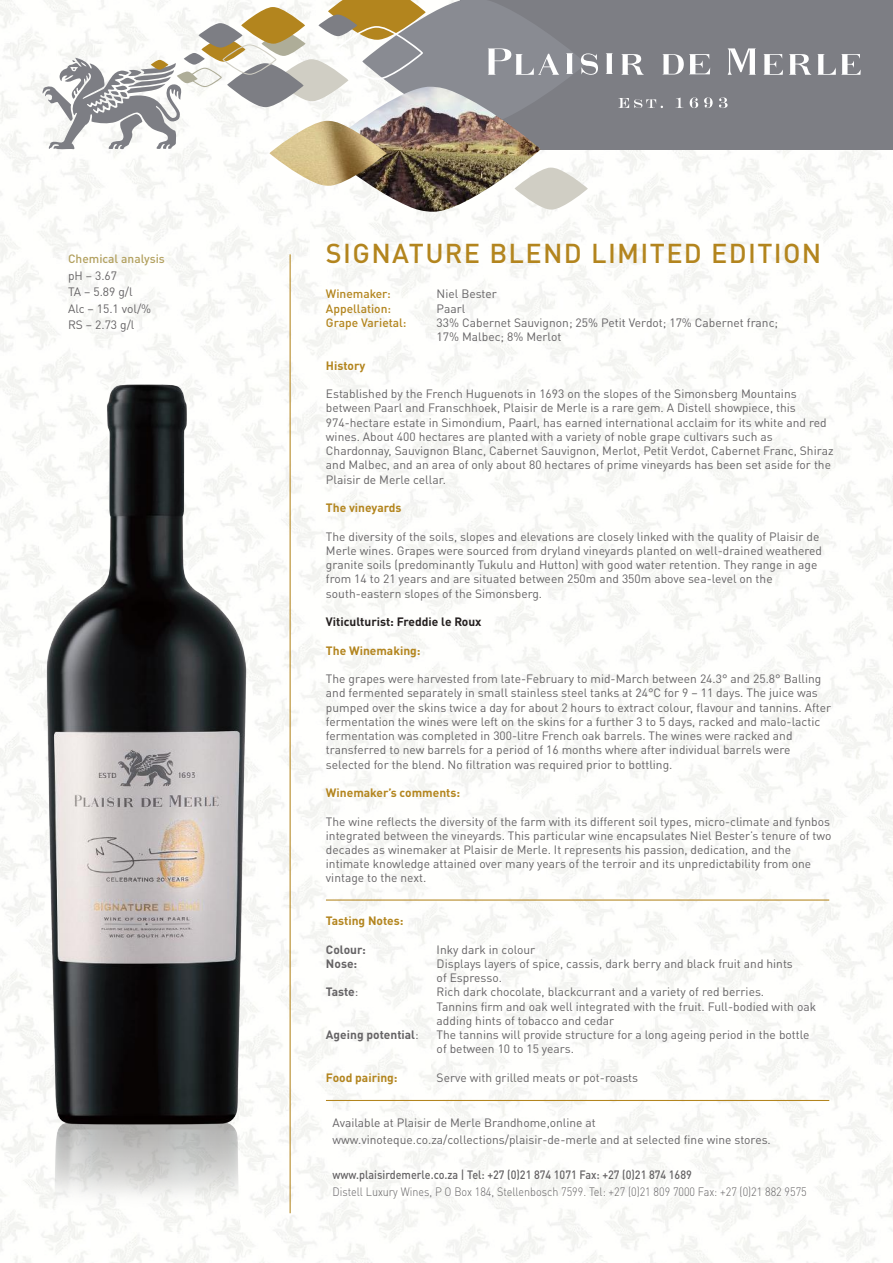
<style>
.page{position:relative;width:893px;height:1263px;background:#fff}
.page>*{position:absolute;margin:0;border:0;box-sizing:border-box;transform-origin:0 0}
.t1{font:500 27px "DIN Pro";letter-spacing:.05em;color:#b3851e}
.t2{font:12px/14.2px "DIN Pro";color:#656365}
.t3{font:300 12px "DIN Pro";color:#656365;scale:.9 1}
.t4{font:700 12px "DIN Pro";color:#b3851e}
.t5{font:500 12px "DIN Pro";color:#656365;scale:.9 1}
.t6{font:500 12px "DIN Pro";color:#b3851e}
.t7{font:700 12px "DIN Pro";color:#656365}
.t8{font:700 12px "DIN Pro";color:#241f1f}
.t9{font:500 12px "DIN Pro";color:#b2a05e}
.s1{font-weight:400}
</style>
<div class="page">
<div style="left:460px;top:0;width:433px;height:150px;background:#7d7e84"></div>
<svg style="left:540px;top:168px;width:48px;height:42px"></svg>
<hr style="left:290px;top:254px;width:1px;height:959px;background:#b3851e">
<img style="left:334px;top:150px;width:206px;height:62px">
<img style="left:269px;top:150px;width:118px;height:36px">
<img style="left:31px;top:380px;width:230px;height:875px">
<svg style="left:42px;top:0;width:819px;height:150px"></svg>
<hr style="left:326px;top:899px;width:503px;height:1px;background:#b3851e">
<hr style="left:326px;top:1100px;width:503px;height:1px;background:#b3851e">
<p class="t9" style="left:68px;top:249px;width:98px">Chemical analysis</p>
<p class="t2" style="left:68px;top:266px;width:85px;line-height:16.5px">pH – 3.67<br>TA – 5.89 g/l<br>Alc – 15.1 vol/%<br>RS – 2.73 g/l</p>
<h1 class="t1" style="left:326px;top:232px;width:497px">SIGNATURE BLEND LIMITED EDITION</h1>
<p class="t6" style="left:326px;top:284px;width:66px">Winemaker:</p>
<p class="t2" style="left:437px;top:286px;width:62px">Niel Bester</p>
<p class="t6" style="left:326px;top:299px;width:67px">Appellation:</p>
<p class="t2" style="left:437px;top:300px;width:30px">Paarl</p>
<p class="t6" style="left:326px;top:313px;width:82px">Grape Varietal:</p>
<p class="t2" style="left:437px;top:314px;width:343px">33% Cabernet Sauvignon; 25% Petit Verdot; 17% Cabernet franc;<br>17% Malbec; 8% Merlot</p>
<p class="t4" style="left:326px;top:355px;width:41px">History</p>
<p class="t2" style="left:326px;top:385px;width:509px">Established by the French Huguenots in 1693 on the slopes of the Simonsberg Mountains between Paarl and Franschhoek, Plaisir de Merle is a rare gem. A Distell showpiece, this 974-hectare estate in Simondium, Paarl, has earned international acclaim for its white and red wines. About 400 hectares are planted with a variety of noble grape cultivars such as Chardonnay, Sauvignon Blanc, Cabernet Sauvignon, Merlot, Petit Verdot, Cabernet Franc, Shiraz and Malbec, and an area of only about 80 hectares of prime vineyards has been set aside for the Plaisir de Merle cellar.</p>
<p class="t4" style="left:326px;top:498px;width:77px">The vineyards</p>
<p class="t2" style="left:326px;top:528px;width:498px">The diversity of the soils, slopes and elevations are closely linked with the quality of Plaisir de Merle wines. Grapes were sourced from dryland vineyards planted on well-drained weathered granite soils (predominantly Tukulu and Hutton) with good water retention. They range in age from 14 to 21 years and are situated between 250m and 350m above sea-level on the south-eastern slopes of the Simonsberg.</p>
<p class="t8" style="left:326px;top:612px;width:157px">Viticulturist: Freddie le Roux</p>
<p class="t4" style="left:326px;top:640px;width:96px">The Winemaking:</p>
<p class="t2" style="left:326px;top:670px;width:507px">The grapes were harvested from late-February to mid-March between 24.3° and 25.8° Balling and fermented separately in small stainless steel tanks at 24°C for 9 – 11 days. The juice was pumped over the skins twice a day for about 2 hours to extract colour, flavour and tannins. After fermentation the wines were left on the skins for a further 3 to 5 days, racked and malo-lactic fermentation was completed in 300-litre French oak barrels. The wines were racked and transferred to new barrels for a period of 16 months where after individual barrels were selected for the blend. No filtration was required prior to bottling.</p>
<p class="t4" style="left:326px;top:783px;width:136px">Winemaker’s comments:</p>
<p class="t2" style="left:326px;top:813px;width:507px">The wine reflects the diversity of the farm with its different soil types, micro-climate and fynbos integrated between the vineyards. This particular wine encapsulates Niel Bester’s tenure of two decades as winemaker at Plaisir de Merle. It represents his passion, dedication, and the intimate knowledge attained over many years of the terroir and its unpredictability from one vintage to the next.</p>
<p class="t4" style="left:326px;top:911px;width:79px">Tasting Notes:</p>
<p class="t7" style="left:326px;top:939px;width:41px">Colour:</p>
<p class="t2" style="left:437px;top:941px;width:100px">Inky dark in colour</p>
<p class="t7" style="left:326px;top:954px;width:33px">Nose:</p>
<p class="t2" style="left:437px;top:955px;width:358px">Displays layers of spice, cassis, dark berry and black fruit and hints of Espresso.</p>
<p class="t7" style="left:326px;top:982px;width:34px">Taste<span class="s1">:</span></p>
<p class="t2" style="left:437px;top:984px;width:381px">Rich dark chocolate, blackcurrant and a variety of red berries.<br>Tannins firm and oak well integrated with the fruit. Full-bodied with oak adding hints of tobacco and cedar</p>
<p class="t7" style="left:326px;top:1025px;width:94px">Ageing potential<span class="s1">:</span></p>
<p class="t2" style="left:437px;top:1026px;width:374px">The tannins will provide structure for a long ageing period in the bottle of between 10 to 15 years.</p>
<p class="t4" style="left:326px;top:1067px;width:73px">Food pairing:</p>
<p class="t2" style="left:437px;top:1069px;width:203px">Serve with grilled meats or pot-roasts</p>
<p class="t2" style="left:333px;top:1113px;width:440px;line-height:17.2px">Available at Plaisir de Merle Brandhome,online at www.vinoteque.co.za/collections/plaisir-de-merle and at selected fine wine stores.</p>
<p class="t5" style="left:333px;top:1165px;width:401px">www.plaisirdemerle.co.za | Tel: +27 (0)21 874 1071 Fax: +27 (0)21 874 1689</p>
<p class="t3" style="left:333px;top:1183px;width:528px">Distell Luxury Wines, P O Box 184, Stellenbosch 7599. Tel: +27 (0)21 809 7000 Fax: +27 (0)21 882 9575</p>
</div>
